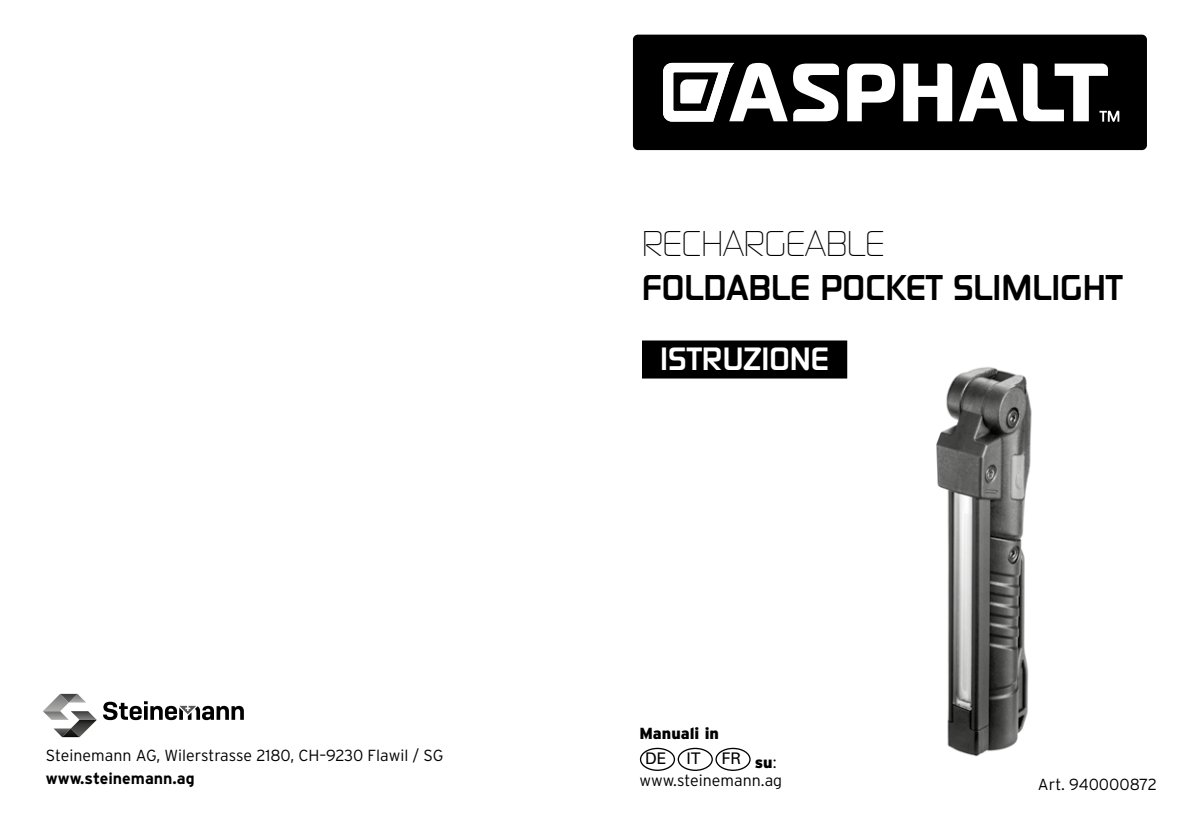
<style>
.page{position:relative;width:1191px;height:823px;background:#fff}
.page>*{position:absolute;margin:0;border:0;box-sizing:border-box;transform-origin:0 0}
.t1{font:700 32px "Sol Pro";color:#000}
.t2{font:300 32px "Sol Pro";color:#000}
.t3{font:700 28.8px "Sol Pro";color:#fff}
.t4{font:300 16px "Interstate";color:#000}
.t5{font:700 16px "Interstate";color:#000}
.t6{font:900 16px "Interstate";color:#000}
.t7{font:16px "Univers";color:#000}
.s1{font-family:"Interstate";font-weight:900}
.s2{font-family:"Interstate";font-weight:300}
</style>
<div class="page">
<div style="left:633px;top:35px;width:514px;height:115px;background:#000;border-radius:5px"></div>
<svg style="left:959px;top:63px;width:58px;height:58px"></svg>
<svg style="left:847px;top:64px;width:48px;height:57px"></svg>
<svg style="left:903px;top:64px;width:49px;height:57px"></svg>
<svg style="left:663px;top:63px;width:176px;height:58px"></svg>
<svg style="left:1023px;top:64px;width:96px;height:58px"></svg>
<img style="left:936px;top:367px;width:96px;height:390px">
<div style="left:640px;top:747px;width:35px;height:23px;border:1px solid #000;border-radius:50%"></div>
<div style="left:715px;top:747px;width:35px;height:23px;border:1px solid #000;border-radius:50%"></div>
<div style="left:677px;top:747px;width:36px;height:23px;border:1px solid #000;border-radius:50%"></div>
<svg style="left:103px;top:701px;width:141px;height:18px"></svg>
<svg style="left:43px;top:693px;width:54px;height:43px"></svg>
<img style="left:62px;top:728px;width:17px;height:8px">
<div style="left:642px;top:340px;width:205px;height:38px;background:#000"></div>
<p class="t4" style="left:46px;top:746px;width:399px">Steinemann AG, Wilerstrasse 2180, CH–9230 Flawil / SG</p>
<p class="t5" style="left:46px;top:768px;width:150px">www.steinemann.ag</p>
<h1 class="t2" style="left:642px;top:224px;width:244px">RECHARGEABLE</h1>
<h1 class="t1" style="left:642px;top:267px;width:482px">FOLDABLE POCKET SLIMLIGHT</h1>
<h2 class="t3" style="left:660px;top:339px;width:170px">ISTRUZIONE</h2>
<p class="t6" style="left:639px;top:724px;width:81px">Manuali in</p>
<p class="t7" style="left:645px;top:748px;width:57px">DE IT</p>
<p class="t7" style="left:721px;top:748px;width:56px">FR <span class="s1">su</span><span class="s2">:</span></p>
<p class="t4" style="left:639px;top:771px;width:144px">www.steinemann.ag</p>
<p class="t4" style="left:1037px;top:775px;width:120px">Art. 940000872</p>
</div>
